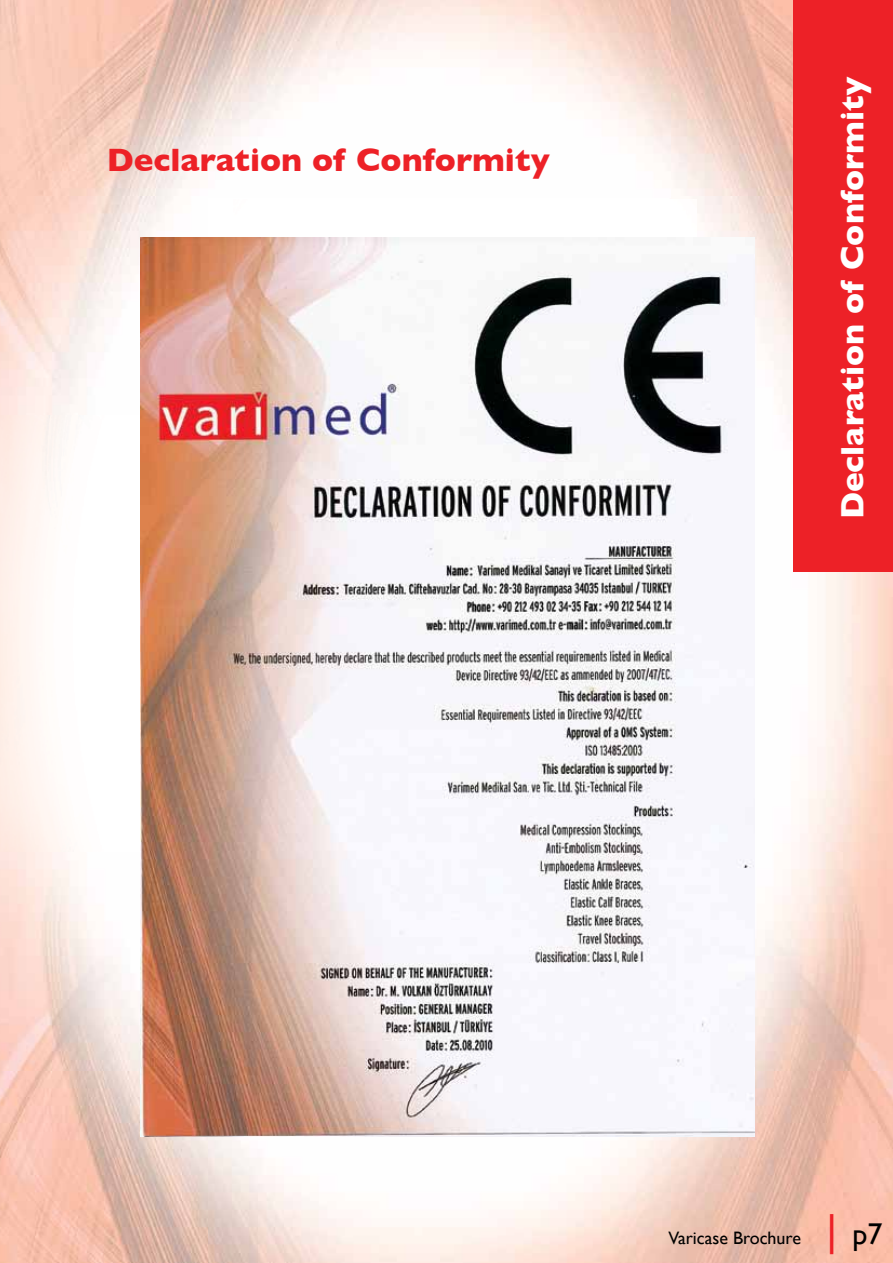
<style>
.page{position:relative;width:893px;height:1263px;background:#fff}
.page>*{position:absolute;margin:0;border:0;box-sizing:border-box;transform-origin:0 0}
.t1{font:43.5px "Gill Sans";color:#ed2127}
.t2{font:700 33px "Gill Sans";color:#fff}
.t3{font:700 33px "Gill Sans";color:#ed2127}
.t4{font:30px "Gill Sans";color:#000}
.t5{font:18px "Gill Sans";color:#000}
</style>
<div class="page">
<img style="left:670px;top:0;width:223px;height:1263px">
<img style="left:0;top:0;width:670px;height:197px">
<img style="left:0;top:197px;width:208px;height:1066px">
<div style="left:793px;top:0;width:100px;height:572px;background:#ed2127"></div>
<img style="left:140px;top:237px;width:615px;height:899px">
<p class="t3" style="left:107px;top:140px;width:444px">Declaration of Conformity</p>
<p class="t2" style="left:833px;top:519px;width:445px;rotate:-90deg">Declaration of Conformity</p>
<p class="t5" style="left:668px;top:1227px;width:134px">Varicase Brochure</p>
<h1 class="t1" style="left:826px;top:1204px;width:13px">|</h1>
<p class="t4" style="left:852px;top:1216px;width:31px">p7</p>
</div>
